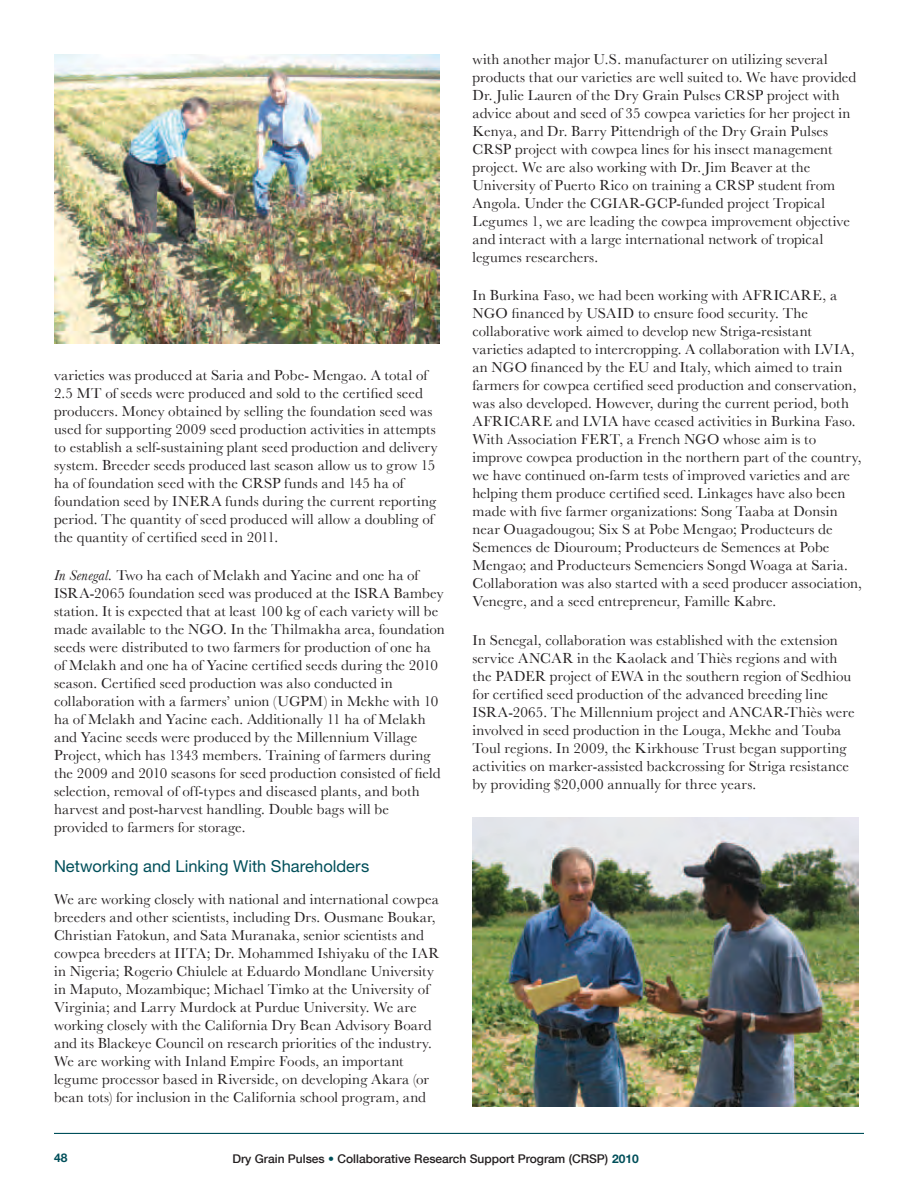
<style>
.page{position:relative;width:918px;height:1188px;background:#fff}
.page>*{position:absolute;margin:0;border:0;box-sizing:border-box;transform-origin:0 0}
.t1{font:16.5px "Helvetica Neue LT Std";color:#004f5a}
.t2{font:15px/18px "Baskerville";letter-spacing:.005em;color:#231f20}
.t3{font:500 12px "Helvetica Neue";color:#231f20}
.t4{font:700 12px "Helvetica Neue LT Std";color:#004f5a}
.s1{font-style:italic}
.s2{color:#004f5a}
.s3{font-family:"Helvetica Neue LT Std";font-weight:700;color:#004f5a}
</style>
<div class="page">
<hr style="left:54px;top:1133px;width:810px;height:1px;background:#004f5a">
<img style="left:472px;top:817px;width:387px;height:290px">
<img style="left:54px;top:54px;width:385px;height:289px">
<p class="t2" style="left:54px;top:366px;width:385px">varieties was produced at Saria and Pobe- Mengao. A total of 2.5 MT of seeds were produced and sold to the certified seed producers. Money obtained by selling the foundation seed was used for supporting 2009 seed production activities in attempts to establish a self-sustaining plant seed production and delivery system. Breeder seeds produced last season allow us to grow 15 ha of foundation seed with the CRSP funds and 145 ha of foundation seed by INERA funds during the current reporting period. The quantity of seed produced will allow a doubling of the quantity of certified seed in 2011.</p>
<p class="t2" style="left:54px;top:566px;width:392px"><span class="s1">In Senegal.</span> Two ha each of Melakh and Yacine and one ha of ISRA-2065 foundation seed was produced at the ISRA Bambey station. It is expected that at least 100 kg of each variety will be made available to the NGO. In the Thilmakha area, foundation seeds were distributed to two farmers for production of one ha of Melakh and one ha of Yacine certified seeds during the 2010 season. Certified seed production was also conducted in collaboration with a farmers’ union (UGPM) in Mekhe with 10 ha of Melakh and Yacine each. Additionally 11 ha of Melakh and Yacine seeds were produced by the Millennium Village Project, which has 1343 members. Training of farmers during the 2009 and 2010 seasons for seed production consisted of field selection, removal of off-types and diseased plants, and both harvest and post-harvest handling. Double bags will be provided to farmers for storage.</p>
<p class="t1" style="left:54px;top:857px;width:317px">Networking and Linking With Shareholders</p>
<p class="t2" style="left:54px;top:890px;width:387px">We are working closely with national and international cowpea breeders and other scientists, including Drs. Ousmane Boukar, Christian Fatokun, and Sata Muranaka, senior scientists and cowpea breeders at IITA; Dr. Mohammed Ishiyaku of the IAR in Nigeria; Rogerio Chiulele at Eduardo Mondlane University in Maputo, Mozambique; Michael Timko at the University of Virginia; and Larry Murdock at Purdue University. We are working closely with the California Dry Bean Advisory Board and its Blackeye Council on research priorities of the industry.<br>We are working with Inland Empire Foods, an important legume processor based in Riverside, on developing Akara (or bean tots) for inclusion in the California school program, and</p>
<p class="t2" style="left:472px;top:50px;width:385px">with another major U.S. manufacturer on utilizing several products that our varieties are well suited to. We have provided Dr. Julie Lauren of the Dry Grain Pulses CRSP project with advice about and seed of 35 cowpea varieties for her project in Kenya, and Dr. Barry Pittendrigh of the Dry Grain Pulses CRSP project with cowpea lines for his insect management project. We are also working with Dr. Jim Beaver at the University of Puerto Rico on training a CRSP student from Angola. Under the CGIAR-GCP-funded project Tropical Legumes 1, we are leading the cowpea improvement objective and interact with a large international network of tropical legumes researchers.</p>
<p class="t2" style="left:472px;top:286px;width:391px">In Burkina Faso, we had been working with AFRICARE, a NGO financed by USAID to ensure food security. The collaborative work aimed to develop new Striga-resistant varieties adapted to intercropping. A collaboration with LVIA, an NGO financed by the EU and Italy, which aimed to train farmers for cowpea certified seed production and conservation, was also developed. However, during the current period, both AFRICARE and LVIA have ceased activities in Burkina Faso.<br>With Association FERT, a French NGO whose aim is to improve cowpea production in the northern part of the country, we have continued on-farm tests of improved varieties and are helping them produce certified seed. Linkages have also been made with five farmer organizations: Song Taaba at Donsin near Ouagadougou; Six S at Pobe Mengao; Producteurs de Semences de Diouroum; Producteurs de Semences at Pobe Mengao; and Producteurs Semenciers Songd Woaga at Saria.<br>Collaboration was also started with a seed producer association, Venegre, and a seed entrepreneur, Famille Kabre.</p>
<p class="t2" style="left:472px;top:631px;width:384px">In Senegal, collaboration was established with the extension service ANCAR in the Kaolack and Thiès regions and with the PADER project of EWA in the southern region of Sedhiou for certified seed production of the advanced breeding line ISRA-2065. The Millennium project and ANCAR-Thiès were involved in seed production in the Louga, Mekhe and Touba Toul regions. In 2009, the Kirkhouse Trust began supporting activities on marker-assisted backcrossing for Striga resistance by providing $20,000 annually for three years.</p>
<p class="t4" style="left:54px;top:1151px;width:15px">48</p>
<p class="t3" style="left:232px;top:1149px;width:408px">Dry Grain Pulses <span class="s2">•</span> Collaborative Research Support Program (CRSP) <span class="s3">2010</span></p>
</div>
